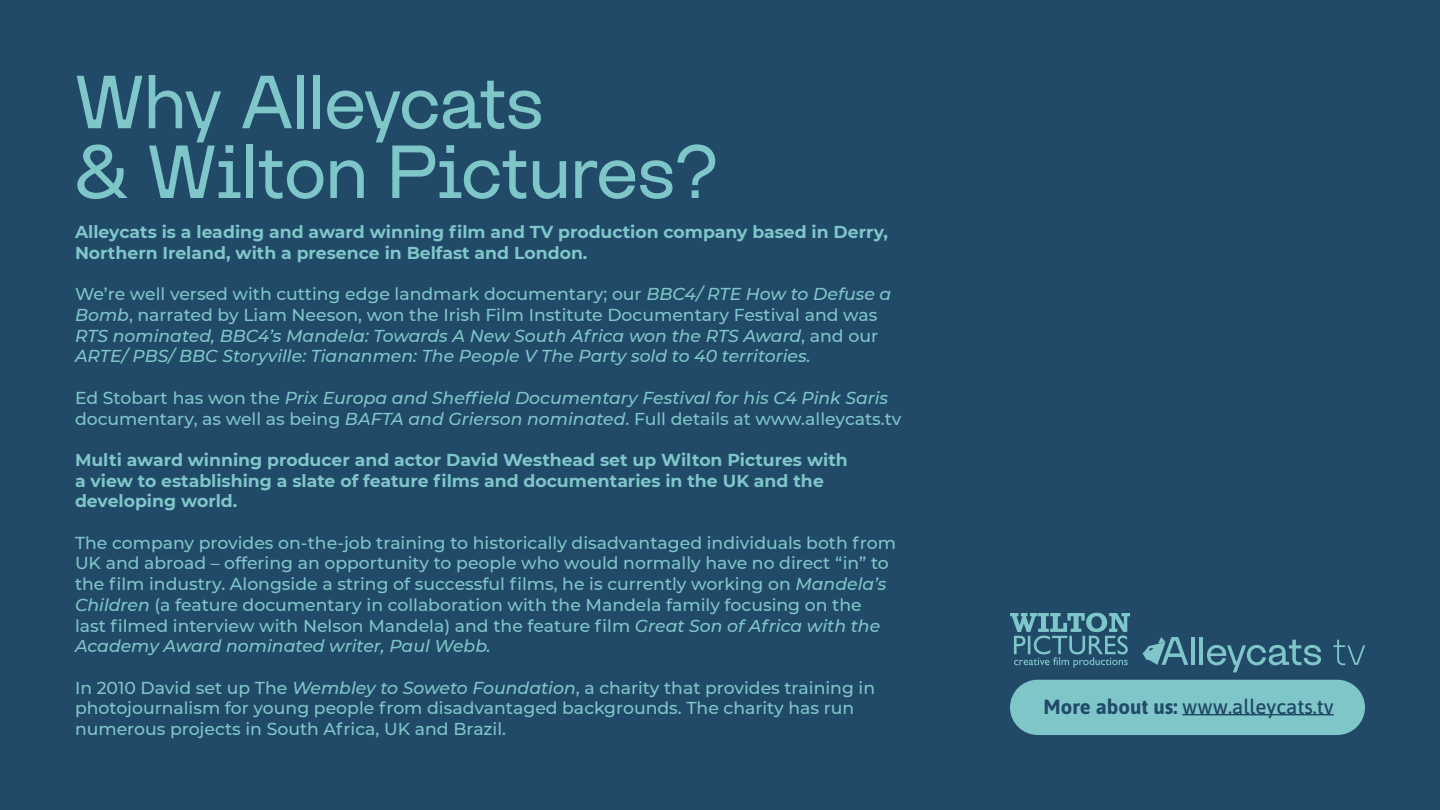
<style>
.page{position:relative;width:1440px;height:810px;background:#214968}
.page>*{position:absolute;margin:0;border:0;box-sizing:border-box;transform-origin:0 0}
.t1{font:75px/69.8px "Lazare Grotesk";color:#7fc6c9}
.t2{font:500 20.48px "Asap";color:#214968}
.t3{font:500 17.25px/20.7px "Montserrat";color:#7fc6c9}
.t4{font:italic 500 17.25px/20.7px "Montserrat";color:#7fc6c9}
.t5{font:700 17.25px/20.7px "Montserrat";color:#7fc6c9}
.s1{font-style:normal}
.s2{font-style:italic}
.s3{font-weight:700}
</style>
<div class="page">
<svg style="left:1333px;top:640px;width:32px;height:25px"></svg>
<hr style="left:1191px;top:637px;width:4px;height:28px;background:#7fc6c9">
<hr style="left:1200px;top:637px;width:3px;height:28px;background:#7fc6c9">
<svg style="left:1207px;top:640px;width:114px;height:32px"></svg>
<svg style="left:1143px;top:637px;width:45px;height:28px"></svg>
<div style="left:1010px;top:680px;width:355px;height:55px;background:#7fc6c9;border-radius:28px"></div>
<hr style="left:1182px;top:714px;width:152px;height:1px;background:#214968">
<svg style="left:1010px;top:613px;width:120px;height:55px"></svg>
<h1 class="t1" style="left:75px;top:67px;width:644px">Why Alleycats<br>&amp; Wilton Pictures?</h1>
<p class="t5" style="left:75px;top:221px;width:815px">Alleycats is a leading and award winning film and TV production company based in Derry,<br>Northern Ireland, with a presence in Belfast and London.</p>
<p class="t4" style="left:75px;top:283px;width:818px"><span class="s1">We’re well versed with cutting edge landmark documentary; our</span> BBC4/ RTE How to Defuse a Bomb<span class="s1">, narrated by Liam Neeson, won the Irish Film Institute Documentary Festival and was </span>RTS nominated, BBC4’s Mandela: Towards A New South Africa won the RTS Award<span class="s1">, and our </span>ARTE/ PBS/ BBC Storyville: Tiananmen: The People V The Party sold to 40 territories.</p>
<p class="t4" style="left:75px;top:387px;width:828px"><span class="s1">Ed Stobart has won the</span> Prix Europa and Sheffield Documentary Festival for his C4 Pink Saris <span class="s1">documentary, as well as being</span> BAFTA and Grierson nominated<span class="s1">. Full details at www.alleycats.tv</span></p>
<p class="t5" style="left:75px;top:449px;width:774px">Multi award winning producer and actor David Westhead set up Wilton Pictures with a view to establishing a slate of feature films and documentaries in the UK and the developing world.</p>
<p class="t3" style="left:75px;top:532px;width:823px">The company provides on-the-job training to historically disadvantaged individuals both from UK and abroad – offering an opportunity to people who would normally have no direct “in” to the film industry. Alongside a string of successful films, he is currently working on <span class="s2">Mandela’s Children</span> (a feature documentary in collaboration with the Mandela family focusing on the last filmed interview with Nelson Mandela) and the feature film <span class="s2">Great Son of Africa with the Academy Award nominated writer, Paul Webb.</span></p>
<p class="t3" style="left:75px;top:676px;width:802px">In 2010 David set up The <span class="s2">Wembley to Soweto Foundation</span>, a charity that provides training in photojournalism for young people from disadvantaged backgrounds. The charity has run numerous projects in South Africa, UK and Brazil.</p>
<p class="t2" style="left:1043px;top:692px;width:292px"><span class="s3">More about us:</span> www.alleycats.tv</p>
</div>
